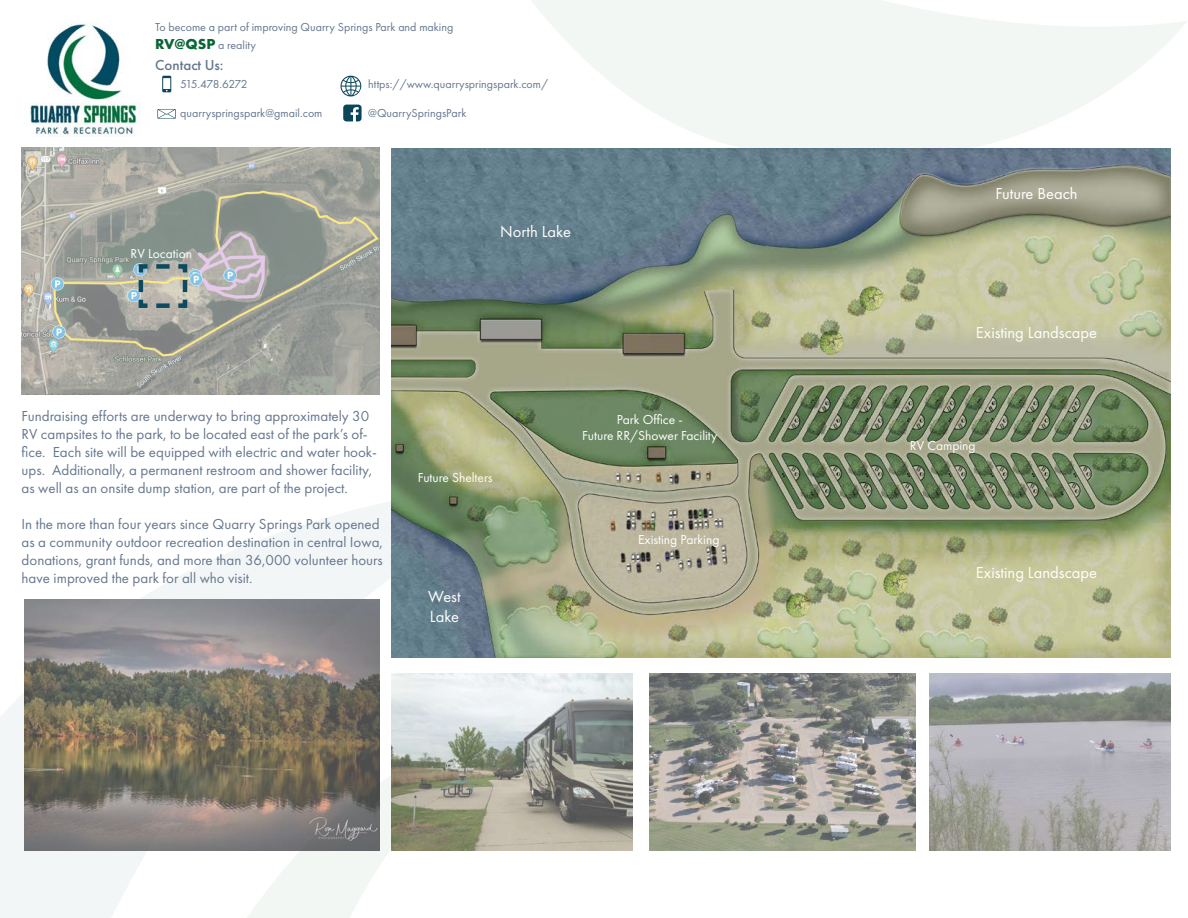
<style>
.page{position:relative;width:1188px;height:918px;background:#fff}
.page>*{position:absolute;margin:0;border:0;box-sizing:border-box;transform-origin:0 0}
.t1{font:16.5px/19.8px "Futura PT";color:#fff}
.t2{font:15px/18px "Futura PT";color:#66778f}
.t3{font:500 15px "Futura PT";color:#66778f}
.t4{font:13.5px "Futura PT";color:#fff}
.t5{font:12px "Futura PT";color:#66778f}
.t6{font:12px "Futura PT";letter-spacing:-.065em;color:#66778f}
.s1{font-weight:700;font-size:15px;color:#0b6539}
</style>
<div class="page">
<svg style="left:0;top:480px;width:536px;height:438px"></svg>
<svg style="left:166px;top:710px;width:358px;height:208px"></svg>
<img style="left:30px;top:23px;width:107px;height:113px">
<svg style="left:374px;top:0;width:813px;height:162px;fill:#f3f7f4"></svg>
<img style="left:392px;top:149px;width:778px;height:509px">
<img style="left:25px;top:599px;width:354px;height:251px">
<img style="left:392px;top:673px;width:241px;height:177px">
<img style="left:650px;top:673px;width:265px;height:177px">
<img style="left:929px;top:673px;width:241px;height:177px">
<img style="left:22px;top:148px;width:357px;height:247px">
<svg style="left:136px;top:262px;width:54px;height:48px;background:#a0a9a2"></svg>
<svg style="left:157px;top:109px;width:19px;height:10px"></svg>
<svg style="left:162px;top:76px;width:9px;height:16px"></svg>
<svg style="left:340px;top:76px;width:21px;height:21px"></svg>
<svg style="left:343px;top:105px;width:19px;height:16px"></svg>
<p class="t5" style="left:155px;top:20px;width:300px">To become a part of improving Quarry Springs Park and making</p>
<p class="t5" style="left:155px;top:38px;width:102px"><span class="s1">RV@QSP</span> a reality</p>
<p class="t3" style="left:155px;top:56px;width:70px">Contact Us:</p>
<p class="t6" style="left:180px;top:77px;width:69px">515.478.6272</p>
<p class="t5" style="left:180px;top:106px;width:144px">quarryspringspark@gmail.com</p>
<p class="t4" style="left:131px;top:246px;width:63px">RV Location</p>
<p class="t5" style="left:368px;top:77px;width:181px">https://www.quarryspringspark.com/</p>
<p class="t5" style="left:368px;top:106px;width:100px">@QuarrySpringsPark</p>
<p class="t1" style="left:500px;top:221px;width:72px">North Lake</p>
<p class="t2" style="left:22px;top:407px;width:357px">Fundraising efforts are underway to bring approximately 30<br>RV campsites to the park, to be located east of the park’s of&shy;fice. Each site will be equipped with electric and water hook&shy;ups. Additionally, a permanent restroom and shower facility, as well as an onsite dump station, are part of the project.</p>
<p class="t2" style="left:22px;top:515px;width:363px">In the more than four years since Quarry Springs Park opened as a community outdoor recreation destination in central Iowa, donations, grant funds, and more than 36,000 volunteer hours have improved the park for all who visit.</p>
<p class="t4" style="left:418px;top:469px;width:76px">Future Shelters</p>
<p class="t1" style="left:428px;top:587px;width:34px">West<br>Lake</p>
<p class="t4" style="left:617px;top:412px;width:67px">Park Office -</p>
<p class="t4" style="left:582px;top:428px;width:137px">Future RR/Shower Facility</p>
<p class="t4" style="left:638px;top:531px;width:83px">Existing Parking</p>
<p class="t1" style="left:995px;top:184px;width:84px">Future Beach</p>
<p class="t1" style="left:976px;top:322px;width:123px">Existing Landscape</p>
<p class="t4" style="left:910px;top:438px;width:67px">RV Camping</p>
<p class="t1" style="left:976px;top:562px;width:123px">Existing Landscape</p>
</div>
